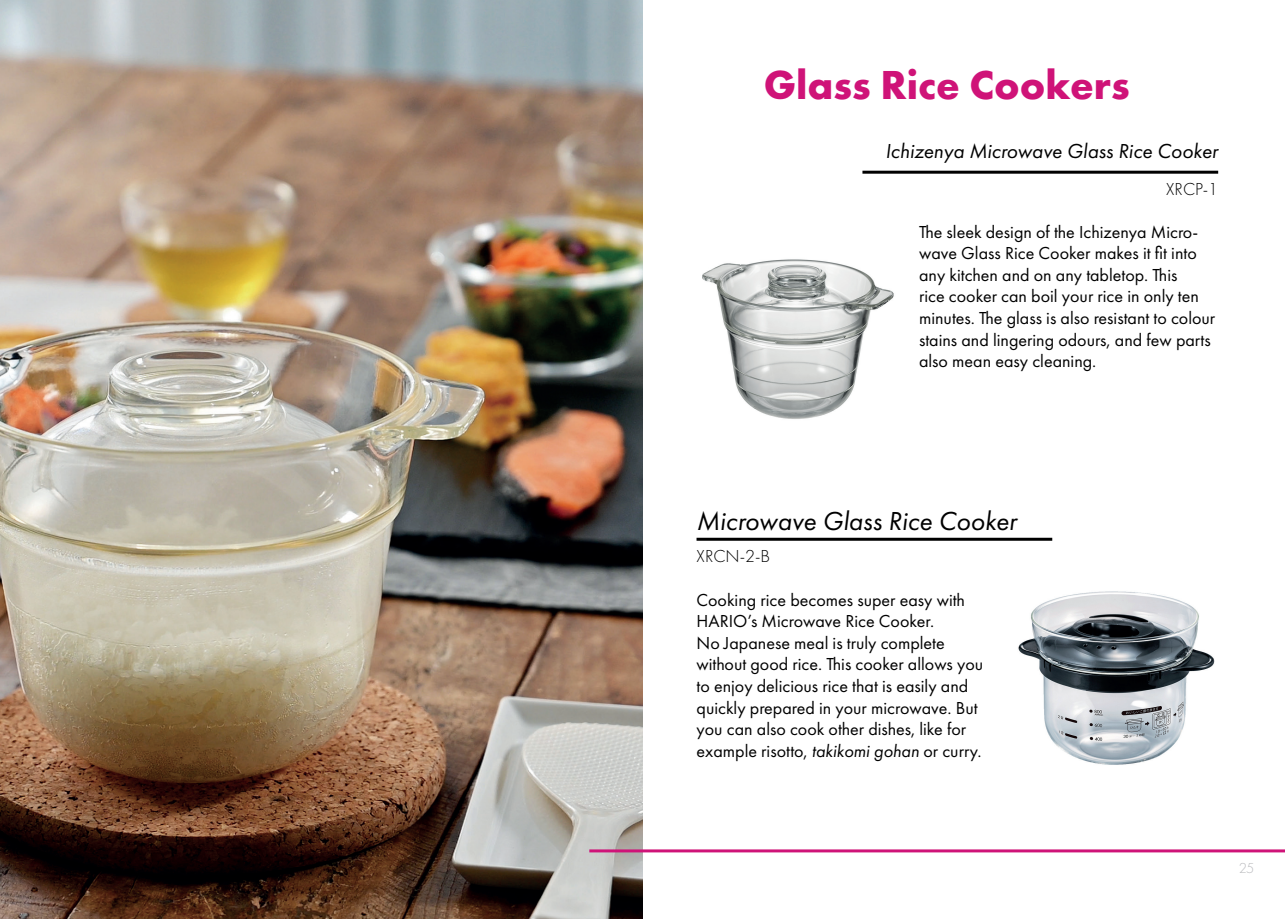
<style>
.page{position:relative;width:1285px;height:919px;background:#fff}
.page>*{position:absolute;margin:0;border:0;box-sizing:border-box;transform-origin:0 0}
.t1{font:700 42px "Futura PT";color:#cf1378}
.t2{font:italic 27px "Futura PT";color:#000}
.t3{font:italic 21px "Futura PT";color:#000}
.t4{font:18px/21.6px "Futura PT";color:#000}
.t5{font:300 18px "Futura PT";color:#000}
.t6{font:300 15px "Futura PT";color:#bcbdc0}
.s1{font-style:italic}
</style>
<div class="page">
<img style="left:0;top:0;width:642px;height:918px">
<img style="left:702px;top:259px;width:192px;height:160px">
<img style="left:1018px;top:591px;width:197px;height:174px">
<hr style="left:862px;top:171px;width:355px;height:3px;background:#000">
<hr style="left:696px;top:537px;width:356px;height:3px;background:#000">
<hr style="left:589px;top:849px;width:695px;height:3px;background:#cf1378">
<h1 class="t1" style="left:763px;top:58px;width:367px">Glass Rice Cookers</h1>
<p class="t3" style="left:885px;top:139px;width:334px">Ichizenya Microwave Glass Rice Cooker</p>
<p class="t5" style="left:1165px;top:179px;width:54px">XRCP-1</p>
<p class="t4" style="left:918px;top:221px;width:298px">The sleek design of the Ichizenya Micro&shy;wave Glass Rice Cooker makes it fit into any kitchen and on any tabletop. This<br>rice cooker can boil your rice in only ten minutes. The glass is also resistant to colour stains and lingering odours, and few parts also mean easy cleaning.</p>
<h2 class="t2" style="left:696px;top:505px;width:322px">Microwave Glass Rice Cooker</h2>
<p class="t5" style="left:696px;top:546px;width:75px">XRCN-2-B</p>
<p class="t4" style="left:696px;top:588px;width:288px">Cooking rice becomes super easy with HARIO’s Microwave Rice Cooker.<br>No Japanese meal is truly complete without good rice. This cooker allows you to enjoy delicious rice that is easily and quickly prepared in your microwave. But you can also cook other dishes, like for example risotto, <span class="s1">takikomi gohan</span> or curry.</p>
<p class="t6" style="left:1238px;top:859px;width:17px">25</p>
</div>
